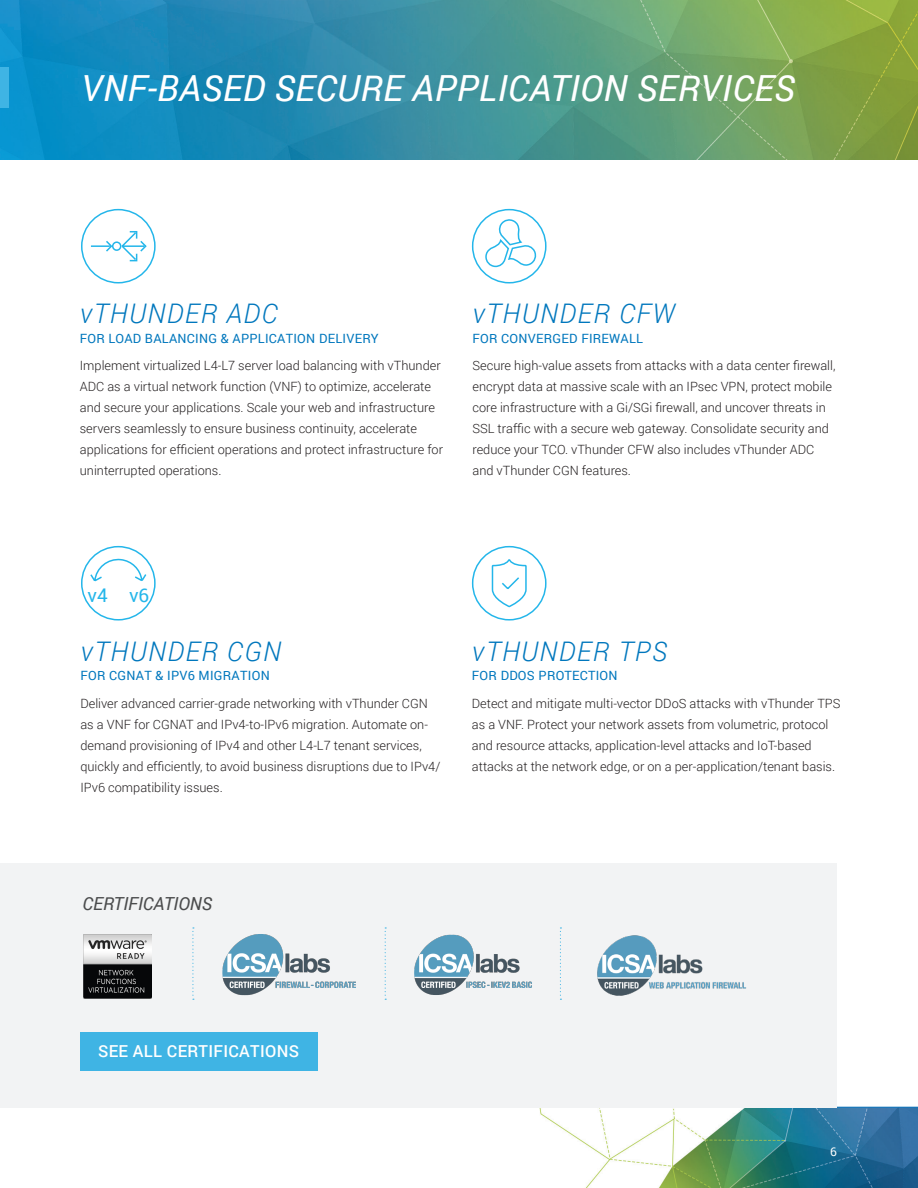
<style>
.page{position:relative;width:918px;height:1188px;background:#fff}
.page>*{position:absolute;margin:0;border:0;box-sizing:border-box;transform-origin:0 0}
.L1_Head{font:italic 36px "Roboto";letter-spacing:.01em;color:#fff}
.L2_Head{font:italic 300 27px "Roboto";letter-spacing:.05em;color:#0077bd}
.t1{font:18.9px "Roboto";color:#24b6ea}
.Figure_Caption_Title{font:italic 18px "Roboto";color:#4b4c4d}
.Feature_List_H1{font:500 16.5px "Roboto";letter-spacing:.02em;color:#fff}
.body_text{font:300 12.75px/21px "Roboto";color:#231f20}
.L4_Head{font:12.75px "Roboto";letter-spacing:.02em;color:#0077bd}
.t2{font:12px "Roboto";color:#fff}
</style>
<div class="page">
<img style="left:539px;top:1108px;width:379px;height:80px">
<hr style="left:0;top:1107px;width:918px;height:1px;background:#1077be">
<img style="left:0;top:0;width:918px;height:160px">
<div style="left:0;top:68px;width:9px;height:40px;background:#3fb4e4"></div>
<svg style="left:81px;top:208px;width:75px;height:76px"></svg>
<svg style="left:471px;top:545px;width:76px;height:76px"></svg>
<svg style="left:81px;top:545px;width:75px;height:76px"></svg>
<svg style="left:471px;top:208px;width:76px;height:76px"></svg>
<div style="left:0;top:864px;width:837px;height:244px;background:#f2f3f4"></div>
<img style="left:222px;top:934px;width:134px;height:62px">
<img style="left:597px;top:935px;width:149px;height:61px">
<img style="left:414px;top:934px;width:118px;height:61px">
<svg style="left:385px;top:927px;width:1px;height:73px"></svg>
<svg style="left:192px;top:927px;width:2px;height:73px"></svg>
<svg style="left:560px;top:927px;width:1px;height:73px"></svg>
<div style="left:80px;top:1032px;width:238px;height:39px;background:#3fb4e4"></div>
<img style="left:84px;top:935px;width:67px;height:63px">
<p class="L1_Head" style="left:81px;top:63px;width:715px">VNF-BASED SECURE APPLICATION SERVICES</p>
<p class="L2_Head" style="left:80px;top:295px;width:199px">vTHUNDER ADC</p>
<p class="L4_Head" style="left:80px;top:329px;width:300px">FOR LOAD BALANCING &amp; APPLICATION DELIVERY</p>
<p class="body_text" style="left:80px;top:355px;width:365px">Implement virtualized L4-L7 server load balancing with vThunder ADC as a virtual network function (VNF) to optimize, accelerate and secure your applications. Scale your web and infrastructure servers seamlessly to ensure business continuity, accelerate applications for efficient operations and protect infrastructure for uninterrupted operations.</p>
<p class="L2_Head" style="left:472px;top:295px;width:204px">vTHUNDER CFW</p>
<p class="L4_Head" style="left:472px;top:329px;width:172px">FOR CONVERGED FIREWALL</p>
<p class="body_text" style="left:472px;top:355px;width:365px">Secure high-value assets from attacks with a data center firewall, encrypt data at massive scale with an IPsec VPN, protect mobile core infrastructure with a Gi/SGi firewall, and uncover threats in SSL traffic with a secure web gateway. Consolidate security and reduce your TCO. vThunder CFW also includes vThunder ADC and vThunder CGN features.</p>
<h3 class="t1" style="left:88px;top:582px;width:63px">v4 v6</h3>
<p class="L2_Head" style="left:80px;top:632px;width:202px">vTHUNDER CGN</p>
<p class="L4_Head" style="left:80px;top:667px;width:191px">FOR CGNAT &amp; IPV6 MIGRATION</p>
<p class="body_text" style="left:80px;top:692px;width:361px">Deliver advanced carrier-grade networking with vThunder CGN as a VNF for CGNAT and IPv4-to-IPv6 migration. Automate on&shy;demand provisioning of IPv4 and other L4-L7 tenant services, quickly and efficiently, to avoid business disruptions due to IPv4/ IPv6 compatibility issues.</p>
<p class="L2_Head" style="left:472px;top:632px;width:197px">vTHUNDER TPS</p>
<p class="L4_Head" style="left:472px;top:667px;width:147px">FOR DDOS PROTECTION</p>
<p class="body_text" style="left:472px;top:692px;width:370px">Detect and mitigate multi-vector DDoS attacks with vThunder TPS as a VNF. Protect your network assets from volumetric, protocol and resource attacks, application-level attacks and IoT-based attacks at the network edge, or on a per-application/tenant basis.</p>
<p class="Figure_Caption_Title" style="left:82px;top:891px;width:131px">CERTIFICATIONS</p>
<p class="Feature_List_H1" style="left:98px;top:1040px;width:203px">SEE ALL CERTIFICATIONS</p>
<p class="t2" style="left:830px;top:1143px;width:8px">6</p>
</div>
